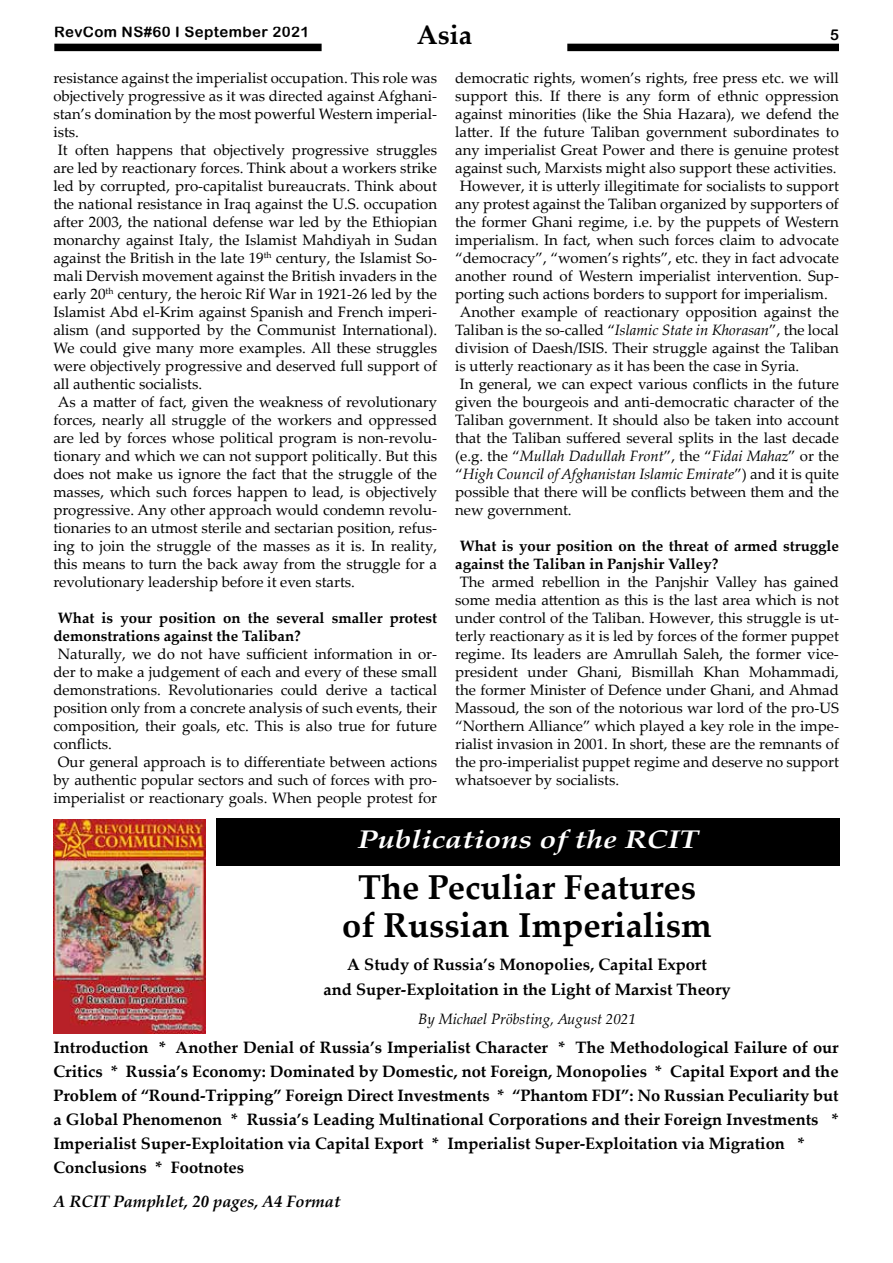
<style>
.page{position:relative;width:893px;height:1263px;background:#fff}
.page>*{position:absolute;margin:0;border:0;box-sizing:border-box;transform-origin:0 0}
.t1{font:700 34.5px/37.5px "Palatino Linotype";color:#000;text-align:center}
.t2{font:700 27px "Palatino Linotype";color:#000}
.t3{font:italic 700 25.5px "Palatino Linotype";color:#fff;scale:1.2 1}
.t4{font:700 16.5px/24px "Palatino Linotype";color:#000;text-align:center}
.t5{font:italic 700 16.5px "Palatino Linotype";color:#000}
.t6{font:15px/18px "Palatino Linotype";color:#000;text-align:justify}
.t7{font:700 15px/18px "Palatino Linotype";color:#000}
.t8{font:italic 15px "Palatino Linotype";color:#000}
.t9{font:15px "Arial Rounded MT Bold";letter-spacing:.025em;color:#000}
.s1{font-style:italic}
.s2{font-style:normal}
</style>
<div class="page">
<div style="left:54px;top:44px;width:785px;height:7px;background:#000"></div>
<div style="left:322px;top:24px;width:245px;height:35px;background:#fff"></div>
<img style="left:53px;top:819px;width:153px;height:214px">
<div style="left:216px;top:819px;width:624px;height:47px;background:#000"></div>
<p class="t9" style="left:54px;top:23px;width:257px">RevCom NS#60 I September 2021</p>
<h2 class="t2" style="left:417px;top:15px;width:57px">Asia</h2>
<p class="t9" style="left:830px;top:26px;width:10px">5</p>
<p class="t6" style="left:53px;top:69px;width:385px">resistance against the imperialist occupation. This role was</p>
<p class="t6" style="left:53px;top:87px;width:385px">objectively progressive as it was directed against Afghani-</p>
<p class="t6" style="left:53px;top:105px;width:385px">stan’s domination by the most powerful Western imperial-</p>
<p class="t6" style="left:53px;top:123px;width:27px">ists.</p>
<p class="t6" style="left:58px;top:141px;width:381px">It often happens that objectively progressive struggles</p>
<p class="t6" style="left:53px;top:159px;width:385px">are led by reactionary forces. Think about a workers strike</p>
<p class="t6" style="left:53px;top:177px;width:385px">led by corrupted, pro-capitalist bureaucrats. Think about</p>
<p class="t6" style="left:53px;top:195px;width:385px">the national resistance in Iraq against the U.S. occupation</p>
<p class="t6" style="left:53px;top:213px;width:385px">after 2003, the national defense war led by the Ethiopian</p>
<p class="t6" style="left:53px;top:231px;width:385px">monarchy against Italy, the Islamist Mahdiyah in Sudan</p>
<p class="t6" style="left:53px;top:249px;width:385px">against the British in the late 19<sup>th</sup> century, the Islamist So-</p>
<p class="t6" style="left:53px;top:267px;width:385px">mali Dervish movement against the British invaders in the</p>
<p class="t6" style="left:53px;top:285px;width:385px">early 20<sup>th</sup> century, the heroic Rif War in 1921-26 led by the</p>
<p class="t6" style="left:53px;top:303px;width:385px">Islamist Abd el-Krim against Spanish and French imperi-</p>
<p class="t6" style="left:53px;top:321px;width:385px">alism (and supported by the Communist International).</p>
<p class="t6" style="left:53px;top:339px;width:385px">We could give many more examples. All these struggles</p>
<p class="t6" style="left:53px;top:357px;width:385px">were objectively progressive and deserved full support of</p>
<p class="t6" style="left:53px;top:375px;width:150px">all authentic socialists.</p>
<p class="t6" style="left:58px;top:393px;width:381px">As a matter of fact, given the weakness of revolutionary</p>
<p class="t6" style="left:53px;top:411px;width:385px">forces, nearly all struggle of the workers and oppressed</p>
<p class="t6" style="left:53px;top:429px;width:385px">are led by forces whose political program is non-revolu-</p>
<p class="t6" style="left:53px;top:447px;width:385px">tionary and which we can not support politically. But this</p>
<p class="t6" style="left:53px;top:465px;width:385px">does not make us ignore the fact that the struggle of the</p>
<p class="t6" style="left:53px;top:483px;width:385px">masses, which such forces happen to lead, is objectively</p>
<p class="t6" style="left:53px;top:501px;width:385px">progressive. Any other approach would condemn revolu-</p>
<p class="t6" style="left:53px;top:519px;width:385px">tionaries to an utmost sterile and sectarian position, refus-</p>
<p class="t6" style="left:53px;top:537px;width:385px">ing to join the struggle of the masses as it is. In reality,</p>
<p class="t6" style="left:53px;top:555px;width:385px">this means to turn the back away from the struggle for a</p>
<p class="t6" style="left:53px;top:573px;width:303px">revolutionary leadership before it even starts.</p>
<p class="t7" style="left:53px;top:609px;width:385px;text-indent:4px">What is your position on the several smaller protest demonstrations against the Taliban?</p>
<p class="t6" style="left:58px;top:645px;width:381px">Naturally, we do not have sufficient information in or-</p>
<p class="t6" style="left:53px;top:663px;width:385px">der to make a judgement of each and every of these small</p>
<p class="t6" style="left:53px;top:681px;width:385px">demonstrations. Revolutionaries could derive a tactical</p>
<p class="t6" style="left:53px;top:699px;width:385px">position only from a concrete analysis of such events, their</p>
<p class="t6" style="left:53px;top:717px;width:385px">composition, their goals, etc. This is also true for future</p>
<p class="t6" style="left:53px;top:735px;width:60px">conflicts.</p>
<p class="t6" style="left:58px;top:753px;width:381px">Our general approach is to differentiate between actions</p>
<p class="t6" style="left:53px;top:771px;width:385px">by authentic popular sectors and such of forces with pro-</p>
<p class="t6" style="left:53px;top:789px;width:385px">imperialist or reactionary goals. When people protest for</p>
<p class="t6" style="left:455px;top:69px;width:385px">democratic rights, women’s rights, free press etc. we will</p>
<p class="t6" style="left:455px;top:87px;width:385px">support this. If there is any form of ethnic oppression</p>
<p class="t6" style="left:455px;top:105px;width:385px">against minorities (like the Shia Hazara), we defend the</p>
<p class="t6" style="left:455px;top:123px;width:385px">latter. If the future Taliban government subordinates to</p>
<p class="t6" style="left:455px;top:141px;width:385px">any imperialist Great Power and there is genuine protest</p>
<p class="t6" style="left:455px;top:159px;width:383px">against such, Marxists might also support these activities.</p>
<p class="t6" style="left:460px;top:177px;width:381px">However, it is utterly illegitimate for socialists to support</p>
<p class="t6" style="left:455px;top:195px;width:385px">any protest against the Taliban organized by supporters of</p>
<p class="t6" style="left:455px;top:213px;width:385px">the former Ghani regime, i.e. by the puppets of Western</p>
<p class="t6" style="left:455px;top:231px;width:385px">imperialism. In fact, when such forces claim to advocate</p>
<p class="t6" style="left:455px;top:249px;width:385px">“democracy”, “women’s rights”, etc. they in fact advocate</p>
<p class="t6" style="left:455px;top:267px;width:385px">another round of Western imperialist intervention. Sup-</p>
<p class="t6" style="left:455px;top:285px;width:374px">porting such actions borders to support for imperialism.</p>
<p class="t6" style="left:460px;top:303px;width:381px">Another example of reactionary opposition against the</p>
<p class="t6" style="left:455px;top:321px;width:385px">Taliban is the so-called “<span class="s1">Islamic State in Khorasan</span>”, the local</p>
<p class="t6" style="left:455px;top:339px;width:385px">division of Daesh/ISIS. Their struggle against the Taliban</p>
<p class="t6" style="left:455px;top:357px;width:346px">is utterly reactionary as it has been the case in Syria.</p>
<p class="t6" style="left:460px;top:375px;width:381px">In general, we can expect various conflicts in the future</p>
<p class="t6" style="left:455px;top:393px;width:385px">given the bourgeois and anti-democratic character of the</p>
<p class="t6" style="left:455px;top:411px;width:385px">Taliban government. It should also be taken into account</p>
<p class="t6" style="left:455px;top:429px;width:385px">that the Taliban suffered several splits in the last decade</p>
<p class="t8" style="left:455px;top:445px;width:385px"><span class="s2">(e.g. the “</span>Mullah Dadullah Front<span class="s2">”, the “</span>Fidai Mahaz<span class="s2">” or the</span></p>
<p class="t8" style="left:455px;top:463px;width:385px"><span class="s2">“</span>High Council of Afghanistan Islamic Emirate<span class="s2">”) and it is quite</span></p>
<p class="t6" style="left:455px;top:483px;width:385px">possible that there will be conflicts between them and the</p>
<p class="t6" style="left:455px;top:501px;width:118px">new government.</p>
<p class="t7" style="left:455px;top:537px;width:385px;text-indent:4px">What is your position on the threat of armed struggle against the Taliban in Panjshir Valley?</p>
<p class="t6" style="left:455px;top:573px;width:385px;text-indent:4px">The armed rebellion in the Panjshir Valley has gained some media attention as this is the last area which is not under control of the Taliban. However, this struggle is ut&shy;terly reactionary as it is led by forces of the former puppet regime. Its leaders are Amrullah Saleh, the former vice&shy;president under Ghani, Bismillah Khan Mohammadi, the former Minister of Defence under Ghani, and Ahmad Massoud, the son of the notorious war lord of the pro-US “Northern Alliance” which played a key role in the impe&shy;rialist invasion in 2001. In short, these are the remnants of the pro-imperialist puppet regime and deserve no support whatsoever by socialists.</p>
<h3 class="t3" style="left:357px;top:821px;width:286px">Publications of the RCIT</h3>
<h1 class="t1" style="left:342px;top:867px;width:371px">The Peculiar Features of Russian Imperialism</h1>
<p class="t4" style="left:323px;top:951px;width:409px;line-height:25.5px">A Study of Russia’s Monopolies, Capital Export<br>and Super-Exploitation in the Light of Marxist Theory</p>
<p class="t8" style="left:418px;top:1008px;width:219px">By Michael Pröbsting, August 2021</p>
<p class="t4" style="left:53px;top:1034px;width:787px;text-align:left">Introduction * Another Denial of Russia’s Imperialist Character * The Methodological Failure of our Critics * Russia’s Economy: Dominated by Domestic, not Foreign, Monopolies * Capital Export and the Problem of “Round-Tripping” Foreign Direct Investments * “Phantom FDI”: No Russian Peculiarity but a Global Phenomenon * Russia’s Leading Multinational Corporations and their Foreign Investments * Imperialist Super-Exploitation via Capital Export * Imperialist Super-Exploitation via Migration * Conclusions * Footnotes</p>
<p class="t5" style="left:53px;top:1190px;width:289px">A RCIT Pamphlet, 20 pages, A4 Format</p>
</div>
